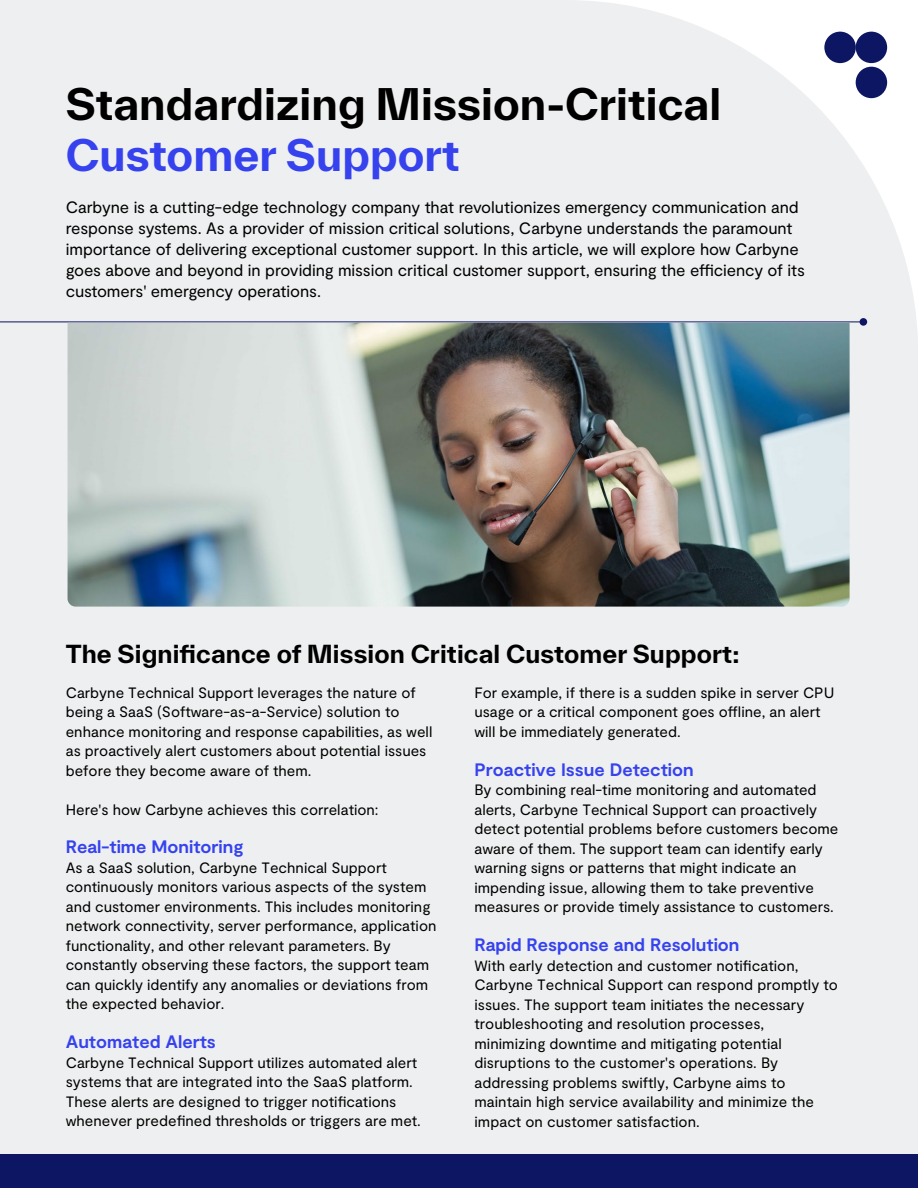
<style>
.page{position:relative;width:918px;height:1188px;background:#fff}
.page>*{position:absolute;margin:0;border:0;box-sizing:border-box;transform-origin:0 0}
.t1{font:700 42px "TWK Everett";color:#000}
.t2{font:700 42px "TWK Everett";color:#3542ee}
.t3{font:700 24px "TWK Everett";letter-spacing:.005em;color:#000}
.t4{font:700 18px "Moderat";color:#3542ee}
.t5{font:16.5px/21px "Moderat";letter-spacing:-.005em;color:#000}
.t6{font:15px/19.5px "Moderat";color:#000}
</style>
<div class="page">
<div style="left:0;top:0;width:918px;height:1155px;background:#eeeff0"></div>
<div style="left:824px;top:32px;width:32px;height:31px;background:#0d1662;border-radius:50%"></div>
<div style="left:856px;top:32px;width:31px;height:31px;background:#0d1662;border-radius:50%"></div>
<div style="left:856px;top:67px;width:31px;height:31px;background:#0d1662;border-radius:50%"></div>
<hr style="left:0;top:321px;width:862px;height:1px;background:#0d1662">
<div style="left:860px;top:318px;width:7px;height:8px;background:#0d1662;border-radius:50%"></div>
<div style="left:0;top:1155px;width:918px;height:33px;background:#0d1662"></div>
<img style="left:68px;top:323px;width:782px;height:284px">
<h1 class="t1" style="left:66px;top:74px;width:657px">Standardizing Mission-Critical</h1>
<h1 class="t2" style="left:66px;top:125px;width:395px">Customer Support</h1>
<p class="t5" style="left:66px;top:197px;width:741px">Carbyne is a cutting-edge technology company that revolutionizes emergency communication and response systems. As a provider of mission critical solutions, Carbyne understands the paramount importance of delivering exceptional customer support. In this article, we will explore how Carbyne goes above and beyond in providing mission critical customer support, ensuring the efficiency of its customers' emergency operations.</p>
<h2 class="t3" style="left:66px;top:637px;width:675px">The Significance of Mission Critical Customer Support:</h2>
<p class="t6" style="left:66px;top:683px;width:368px">Carbyne Technical Support leverages the nature of being a SaaS (Software-as-a-Service) solution to enhance monitoring and response capabilities, as well as proactively alert customers about potential issues before they become aware of them.</p>
<p class="t6" style="left:66px;top:800px;width:314px">Here's how Carbyne achieves this correlation:</p>
<p class="t4" style="left:66px;top:836px;width:179px">Real-time Monitoring</p>
<p class="t6" style="left:66px;top:858px;width:372px">As a SaaS solution, Carbyne Technical Support continuously monitors various aspects of the system and customer environments. This includes monitoring network connectivity, server performance, application functionality, and other relevant parameters. By constantly observing these factors, the support team can quickly identify any anomalies or deviations from the expected behavior.</p>
<p class="t4" style="left:66px;top:1031px;width:152px">Automated Alerts</p>
<p class="t6" style="left:66px;top:1053px;width:357px">Carbyne Technical Support utilizes automated alert systems that are integrated into the SaaS platform.<br>These alerts are designed to trigger notifications whenever predefined thresholds or triggers are met.</p>
<p class="t6" style="left:474px;top:683px;width:362px">For example, if there is a sudden spike in server CPU usage or a critical component goes offline, an alert will be immediately generated.</p>
<p class="t4" style="left:474px;top:759px;width:221px">Proactive Issue Detection</p>
<p class="t6" style="left:474px;top:781px;width:366px">By combining real-time monitoring and automated alerts, Carbyne Technical Support can proactively detect potential problems before customers become aware of them. The support team can identify early warning signs or patterns that might indicate an impending issue, allowing them to take preventive measures or provide timely assistance to customers.</p>
<p class="t4" style="left:474px;top:935px;width:267px">Rapid Response and Resolution</p>
<p class="t6" style="left:474px;top:956px;width:365px">With early detection and customer notification, Carbyne Technical Support can respond promptly to issues. The support team initiates the necessary troubleshooting and resolution processes, minimizing downtime and mitigating potential disruptions to the customer's operations. By addressing problems swiftly, Carbyne aims to maintain high service availability and minimize the impact on customer satisfaction.</p>
</div>
